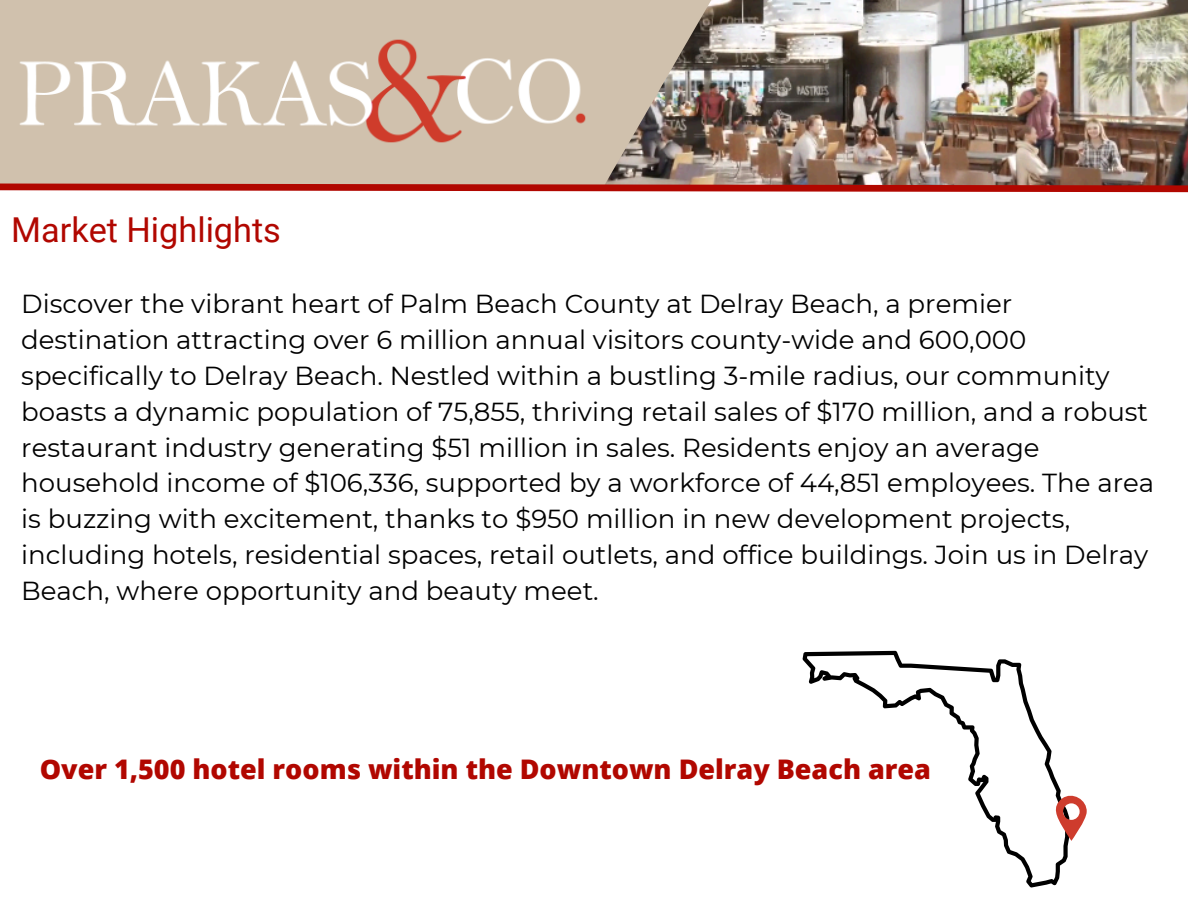
<style>
.page{position:relative;width:1188px;height:918px;background:#fff}
.page>*{position:absolute;margin:0;border:0;box-sizing:border-box;transform-origin:0 0}
.t1{font:34.35px "Roboto";color:#b10700}
.t2{font:800 27px "Open Sans";color:#b10700}
.t3{font:26.1px/35.8px "Montserrat";color:#000}
</style>
<div class="page">
<img style="left:0;top:0;width:1188px;height:193px">
<svg style="left:803px;top:651px;width:266px;height:236px"></svg>
<svg style="left:1051px;top:791px;width:36px;height:50px"></svg>
<p class="t1" style="left:11px;top:210px;width:271px">Market Highlights</p>
<h1 class="t3" style="left:21px;top:286px;width:1134px">Discover the vibrant heart of Palm Beach County at Delray Beach, a premier destination attracting over 6 million annual visitors county-wide and 600,000 specifically to Delray Beach. Nestled within a bustling 3-mile radius, our community boasts a dynamic population of 75,855, thriving retail sales of $170 million, and a robust restaurant industry generating $51 million in sales. Residents enjoy an average household income of $106,336, supported by a workforce of 44,851 employees. The area is buzzing with excitement, thanks to $950 million in new development projects, including hotels, residential spaces, retail outlets, and office buildings. Join us in Delray Beach, where opportunity and beauty meet.</h1>
<p class="t2" style="left:40px;top:750px;width:893px">Over 1,500 hotel rooms within the Downtown Delray Beach area</p>
</div>
